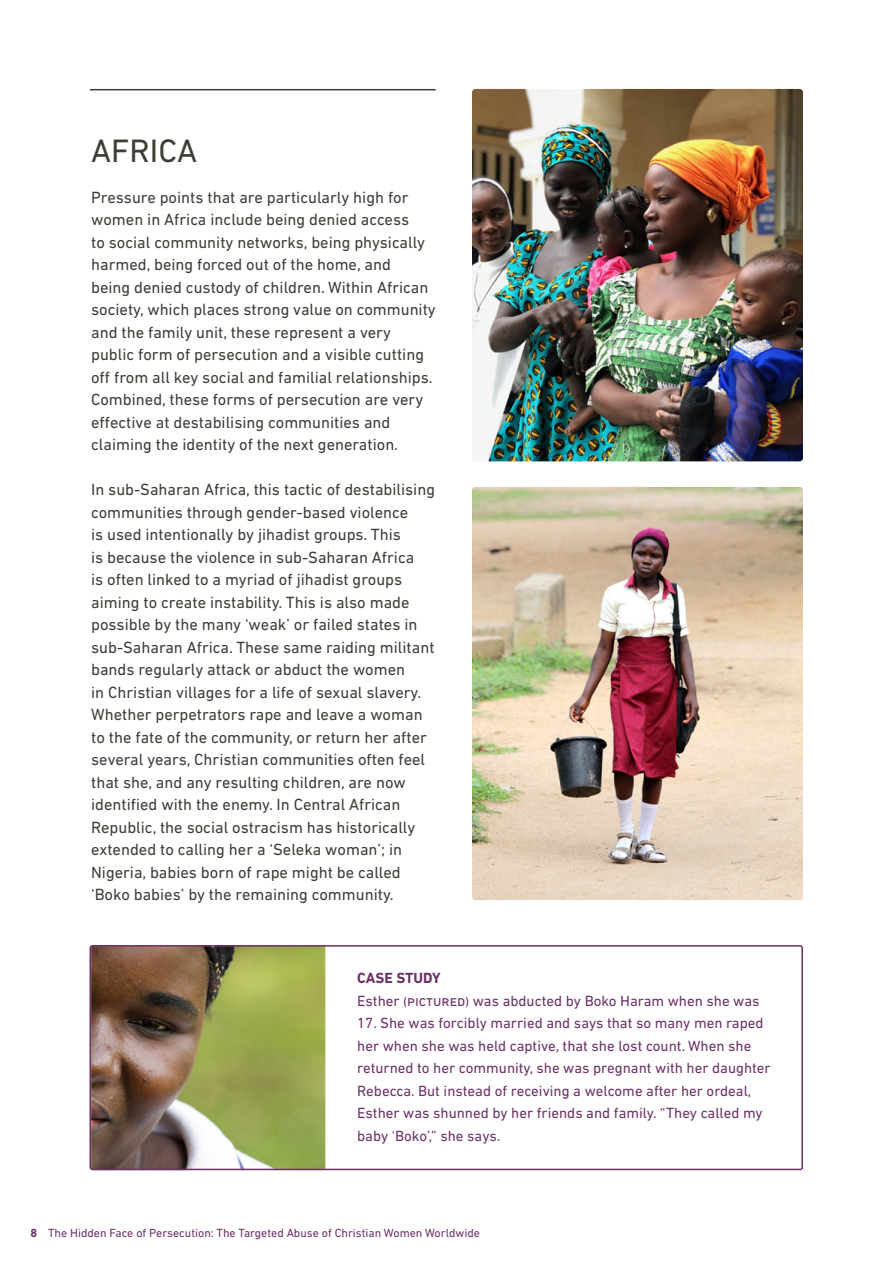
<style>
.page{position:relative;width:893px;height:1263px;background:#fff}
.page>*{position:absolute;margin:0;border:0;box-sizing:border-box;transform-origin:0 0}
.t1{font:33px "DIN Next LT Pro";color:#3b4037}
.t2{font:16.5px/22.5px "DIN Next LT Pro";color:#3b4037}
.t3{font:15px/22.5px "DIN Next LT Pro";color:#6b3267}
.t4{font:700 15px "DIN Next LT Pro";color:#6b3267}
.t5{font:12px "DIN Next LT Pro";color:#6b3267}
.s1{font-weight:700}
</style>
<div class="page">
<img style="left:93px;top:948px;width:232px;height:219px">
<div style="left:90px;top:945px;width:713px;height:225px;border:2px solid #6b3267;border-radius:2px"></div>
<hr style="left:90px;top:89px;width:346px;height:1px;background:#3b4037">
<img style="left:472px;top:487px;width:331px;height:413px">
<img style="left:472px;top:89px;width:331px;height:372px">
<h1 class="t1" style="left:91px;top:132px;width:107px">AFRICA</h1>
<p class="t2" style="left:91px;top:185px;width:346px">Pressure points that are particularly high for women in Africa include being denied access<br>to social community networks, being physically harmed, being forced out of the home, and<br>being denied custody of children. Within African society, which places strong value on community and the family unit, these represent a very public form of persecution and a visible cutting off from all key social and familial relationships.<br>Combined, these forms of persecution are very effective at destabilising communities and claiming the identity of the next generation.</p>
<p class="t2" style="left:91px;top:478px;width:345px">In sub-Saharan Africa, this tactic of destabilising communities through gender-based violence<br>is used intentionally by jihadist groups. This<br>is because the violence in sub-Saharan Africa<br>is often linked to a myriad of jihadist groups aiming to create instability. This is also made possible by the many ‘weak’ or failed states in sub-Saharan Africa. These same raiding militant bands regularly attack or abduct the women<br>in Christian villages for a life of sexual slavery.<br>Whether perpetrators rape and leave a woman to the fate of the community, or return her after several years, Christian communities often feel that she, and any resulting children, are now identified with the enemy. In Central African Republic, the social ostracism has historically extended to calling her a ‘Seleka woman’; in Nigeria, babies born of rape might be called ‘Boko babies’ by the remaining community.</p>
<p class="t4" style="left:357px;top:969px;width:85px">CASE STUDY</p>
<p class="t3" style="left:357px;top:989px;width:404px">Esther (pictured) was abducted by Boko Haram when she was</p>
<p class="t3" style="left:357px;top:1011px;width:415px">17. She was forcibly married and says that so many men raped her when she was held captive, that she lost count. When she returned to her community, she was pregnant with her daughter Rebecca. But instead of receiving a welcome after her ordeal, Esther was shunned by her friends and family. “They called my baby ‘Boko’,” she says.</p>
<p class="t5" style="left:30px;top:1226px;width:451px"><span class="s1">8</span> The Hidden Face of Persecution: The Targeted Abuse of Christian Women Worldwide</p>
</div>
